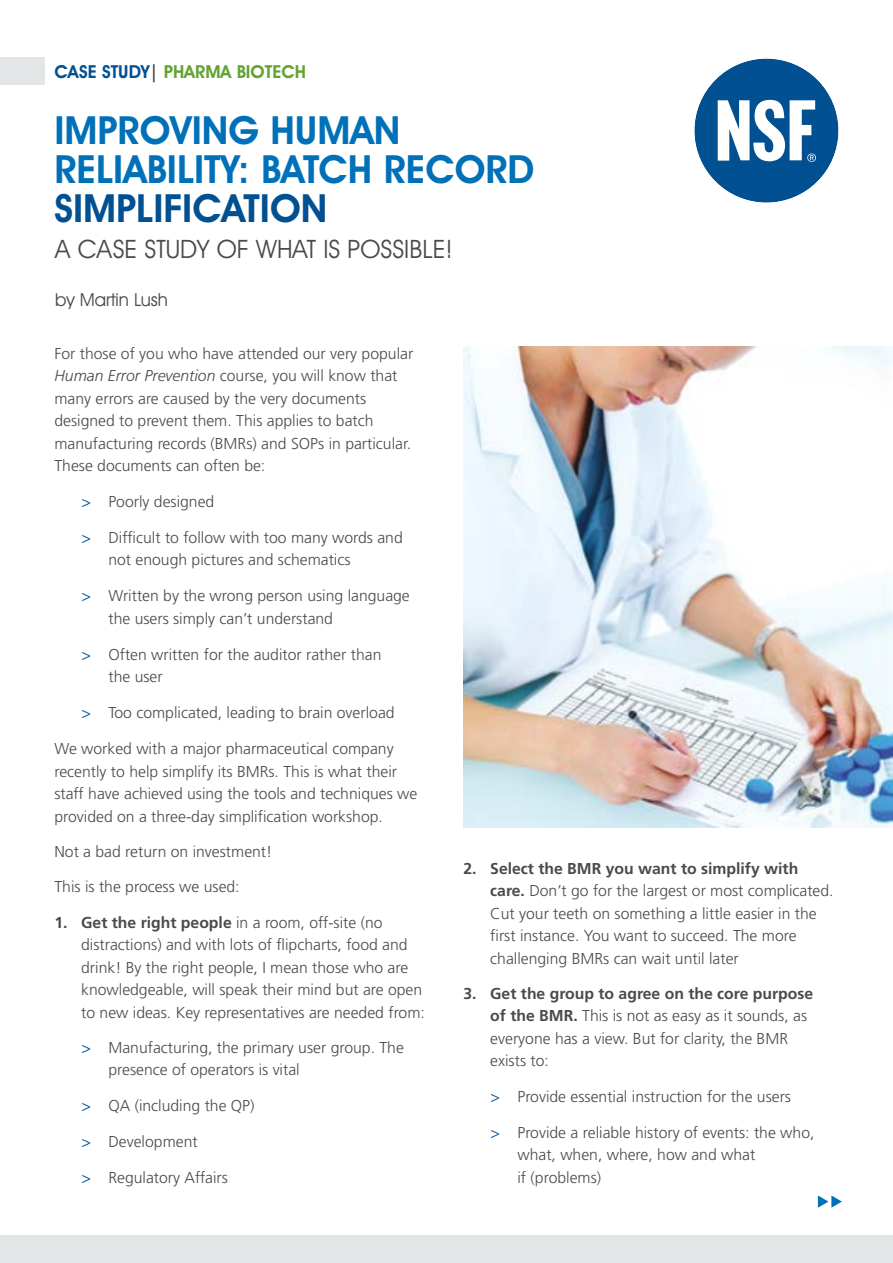
<style>
.page{position:relative;width:893px;height:1263px;background:#fff}
.page>*{position:absolute;margin:0;border:0;box-sizing:border-box;transform-origin:0 0}
.t1{font:600 39px/39px "Avant Garde IT Cby BT";color:#0071b9}
.t2{font:600 39px "Avant Garde IT Cby BT";color:#005092}
.t3{font:25.5px "Avant Garde IT Cby BT";color:#4a4a49}
.t4{font:600 18px "Avant Garde IT Cby BT";color:#63a330}
.t5{font:18px "Avant Garde IT Cby BT";color:#4a4a49}
.t6{font:300 15.75px/22.5px "Frutiger";color:#4a4a49}
.s1{color:#005092}
.s2{color:#4a4a49}
.s3{font-style:italic}
.s4{font-weight:700}
</style>
<div class="page">
<div style="left:0;top:1236px;width:893px;height:27px;background:#e3e6e6"></div>
<div style="left:0;top:57px;width:45px;height:27px;background:#e3e6e6"></div>
<svg style="left:694px;top:58px;width:145px;height:145px"></svg>
<svg style="left:818px;top:1195px;width:24px;height:13px"></svg>
<img style="left:463px;top:347px;width:430px;height:480px">
<p class="t4" style="left:54px;top:61px;width:253px"><span class="s1">CASE STUDY</span><span class="s2">|</span> PHARMA BIOTECH</p>
<h1 class="t1" style="left:54px;top:110px;width:481px">IMPROVING HUMAN<br>RELIABILITY: BATCH RECORD</h1>
<h1 class="t2" style="left:54px;top:185px;width:274px">SIMPLIFICATION</h1>
<h2 class="t3" style="left:55px;top:233px;width:399px">A CASE STUDY OF WHAT IS POSSIBLE!</h2>
<p class="t5" style="left:55px;top:289px;width:114px">by Martin Lush</p>
<p class="t6" style="left:54px;top:342px;width:360px">For those of you who have attended our very popular <span class="s3">Human Error Prevention</span> course, you will know that many errors are caused by the very documents designed to prevent them. This applies to batch manufacturing records (BMRs) and SOPs in particular.<br>These documents can often be:</p>
<p class="t6" style="left:81px;top:490px;width:134px"><span class="s1">&gt;</span> Poorly designed</p>
<p class="t6" style="left:108px;top:526px;width:296px;text-indent:-27px"><span class="s1">&gt;</span> Difficult to follow with too many words and not enough pictures and schematics</p>
<p class="t6" style="left:108px;top:584px;width:303px;text-indent:-27px"><span class="s1">&gt;</span> Written by the wrong person using language the users simply can’t understand</p>
<p class="t6" style="left:108px;top:643px;width:275px;text-indent:-27px"><span class="s1">&gt;</span> Often written for the auditor rather than the user</p>
<p class="t6" style="left:81px;top:701px;width:315px"><span class="s1">&gt;</span> Too complicated, leading to brain overload</p>
<p class="t6" style="left:54px;top:737px;width:364px">We worked with a major pharmaceutical company recently to help simplify its BMRs. This is what their staff have achieved using the tools and techniques we provided on a three-day simplification workshop.</p>
<p class="t6" style="left:54px;top:840px;width:219px">Not a bad return on investment!</p>
<p class="t6" style="left:54px;top:876px;width:187px">This is the process we used:</p>
<p class="t6" style="left:81px;top:911px;width:345px;text-indent:-27px"><span class="s4">1. Get the right people</span> in a room, off-site (no distractions) and with lots of flipcharts, food and drink! By the right people, I mean those who are knowledgeable, will speak their mind but are open to new ideas. Key representatives are needed from:</p>
<p class="t6" style="left:108px;top:1036px;width:297px;text-indent:-27px"><span class="s1">&gt;</span> Manufacturing, the primary user group. The presence of operators is vital</p>
<p class="t6" style="left:81px;top:1095px;width:175px"><span class="s1">&gt;</span> QA (including the QP)</p>
<p class="t6" style="left:81px;top:1131px;width:118px"><span class="s1">&gt;</span> Development</p>
<p class="t6" style="left:81px;top:1167px;width:148px"><span class="s1">&gt;</span> Regulatory Affairs</p>
<p class="t6" style="left:490px;top:857px;width:345px;text-indent:-27px"><span class="s4">2. Select the BMR you want to simplify with care.</span> Don’t go for the largest or most complicated.<br>Cut your teeth on something a little easier in the first instance. You want to succeed. The more challenging BMRs can wait until later</p>
<p class="t6" style="left:490px;top:982px;width:324px;text-indent:-27px"><span class="s4">3. Get the group to agree on the core purpose of the BMR.</span> This is not as easy as it sounds, as everyone has a view. But for clarity, the BMR exists to:</p>
<p class="t6" style="left:490px;top:1085px;width:302px"><span class="s1">&gt;</span> Provide essential instruction for the users</p>
<p class="t6" style="left:517px;top:1121px;width:298px;text-indent:-27px"><span class="s1">&gt;</span> Provide a reliable history of events: the who, what, when, where, how and what<br>if (problems)</p>
</div>
